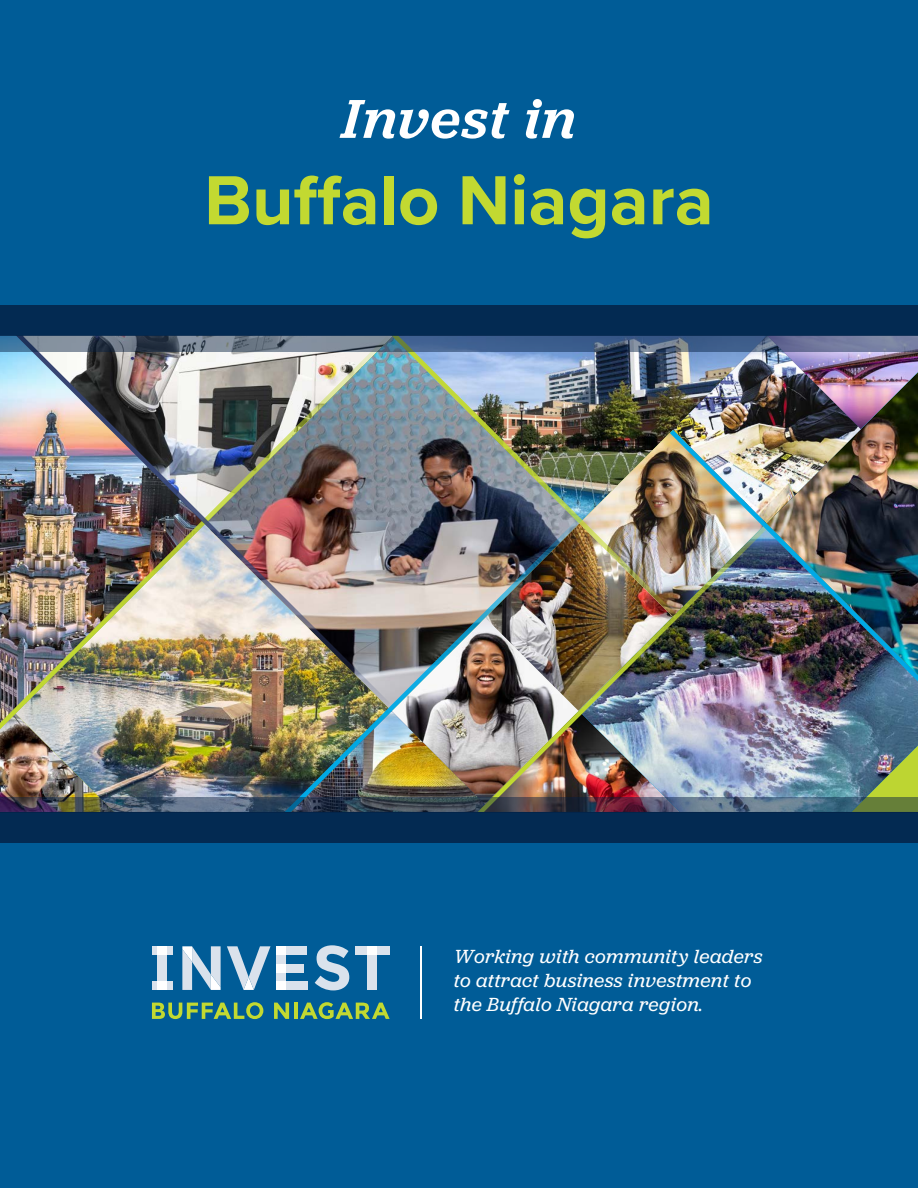
<style>
.page{position:relative;width:918px;height:1188px;background:#005c97}
.page>*{position:absolute;margin:0;border:0;box-sizing:border-box;transform-origin:0 0}
.t1{font:700 72px "Proxima Nova";color:#c2d931}
.t2{font:italic 500 57px "Jubilat";letter-spacing:.02em;color:#fff}
.t3{font:italic 19.8px/23.7px "Jubilat";letter-spacing:.02em;color:#fff}
</style>
<div class="page">
<img style="left:687px;top:351px;width:231px;height:74px">
<img style="left:395px;top:628px;width:273px;height:169px">
<img style="left:0;top:711px;width:395px;height:86px">
<img style="left:0;top:351px;width:395px;height:360px">
<img style="left:206px;top:351px;width:481px;height:277px">
<img style="left:668px;top:425px;width:250px;height:372px">
<div style="left:0;top:129px;width:918px;height:176px;background:#005c97"></div>
<div style="left:0;top:843px;width:918px;height:104px;background:#005c97"></div>
<div style="left:0;top:305px;width:918px;height:31px;background:#032a52"></div>
<div style="left:0;top:812px;width:918px;height:31px;background:#032a52"></div>
<img style="left:0;top:797px;width:918px;height:15px">
<svg style="left:0;top:336px;width:918px;height:15px;background:#596d8b"></svg>
<div style="left:152px;top:981px;width:5px;height:9px;background:#dae2ec"></div>
<div style="left:167px;top:981px;width:6px;height:9px;background:#dae2ec"></div>
<div style="left:286px;top:964px;width:18px;height:8px;background:#dae2ec"></div>
<div style="left:276px;top:972px;width:10px;height:9px;background:#dae2ec"></div>
<div style="left:276px;top:955px;width:10px;height:9px;background:#dae2ec"></div>
<div style="left:276px;top:964px;width:10px;height:8px;background:#fff"></div>
<svg style="left:315px;top:945px;width:34px;height:45px;background:#7faac8"></svg>
<svg style="left:227px;top:946px;width:44px;height:44px;background:#5e96bb"></svg>
<div style="left:286px;top:946px;width:21px;height:9px;background:#dae2ec"></div>
<div style="left:276px;top:946px;width:10px;height:9px;background:#fff"></div>
<div style="left:286px;top:981px;width:22px;height:9px;background:#dae2ec"></div>
<div style="left:276px;top:981px;width:10px;height:9px;background:#fff"></div>
<div style="left:377px;top:946px;width:13px;height:9px;background:#dae2ec"></div>
<div style="left:355px;top:946px;width:13px;height:9px;background:#dae2ec"></div>
<div style="left:368px;top:955px;width:9px;height:35px;background:#dae2ec"></div>
<div style="left:368px;top:946px;width:9px;height:9px;background:#fff"></div>
<svg style="left:182px;top:946px;width:39px;height:44px;background:#93b7d1"></svg>
<div style="left:157px;top:955px;width:10px;height:26px;background:#dae2ec"></div>
<div style="left:167px;top:946px;width:6px;height:9px;background:#dae2ec"></div>
<div style="left:152px;top:946px;width:5px;height:9px;background:#dae2ec"></div>
<div style="left:157px;top:946px;width:10px;height:9px;background:#fff"></div>
<div style="left:157px;top:981px;width:10px;height:9px;background:#fff"></div>
<svg style="left:152px;top:1002px;width:111px;height:17px;background:#589468"></svg>
<svg style="left:274px;top:1003px;width:15px;height:16px"></svg>
<hr style="left:294px;top:1003px;width:3px;height:16px;background:#c2d931">
<svg style="left:300px;top:1002px;width:90px;height:17px;background:#579468"></svg>
<hr style="left:420px;top:946px;width:2px;height:73px;background:#fff">
<h2 class="t2" style="left:342px;top:83px;width:236px">Invest in</h2>
<h1 class="t1" style="left:204px;top:157px;width:511px">Buffalo Niagara</h1>
<p class="t3" style="left:454px;top:944px;width:310px">Working with community leaders to attract business investment to the Buffalo Niagara region.</p>
</div>
